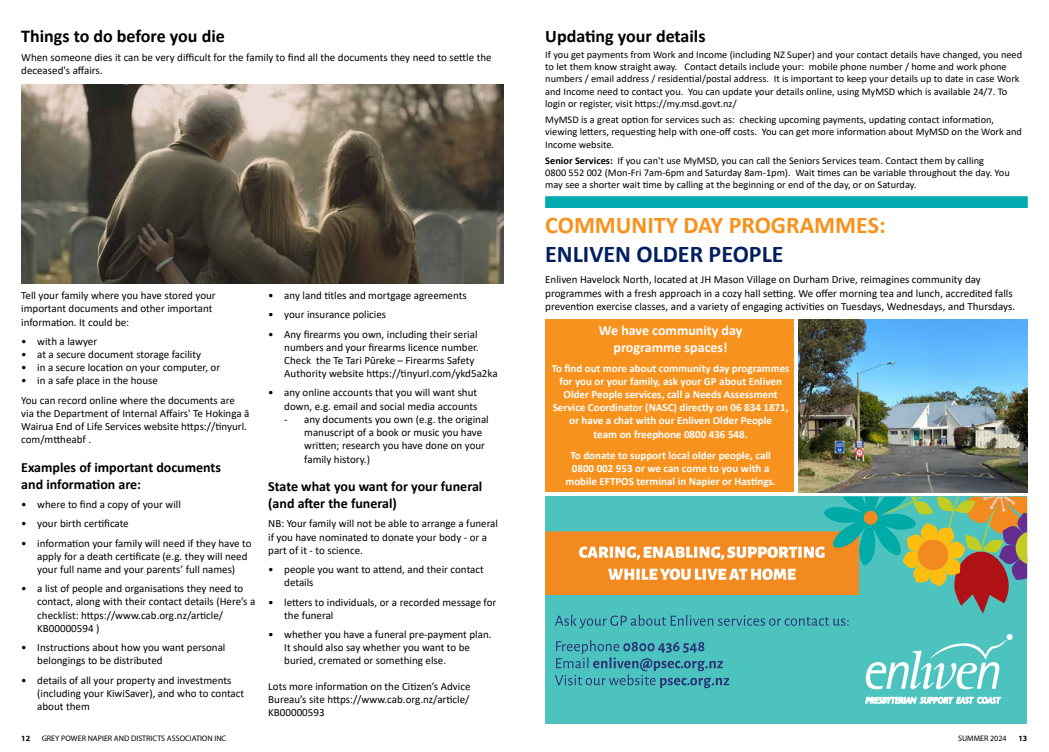
<style>
.page{position:relative;width:1049px;height:752px;background:#fff}
.page>*{position:absolute;margin:0;border:0;box-sizing:border-box;transform-origin:0 0}
.t1{font:700 24px "Calibri";color:#f7921e}
.t2{font:700 24px "Calibri";color:#02205f}
.t3{font:700 18px "Calibri";color:#000}
.t4{font:700 17.7px "Calibri";color:#000}
.t5{font:700 14px/16.8px "Calibri";color:#000}
.t6{font:700 14px/16.8px "Calibri";color:#fff;text-align:center}
.t7{font:11px/13.2px "Calibri";color:#000}
.t8{font:700 11px/13.2px "Calibri";color:#fff;text-align:center}
.t9{font:10.2px/12.2px "Calibri";color:#000}
.t10{font:italic 600 8.3px "Stone Sans BQ";color:#fff;scale:.96 1}
.t11{font:8px "Myriad Pro";color:#000}
.t12{font:700 8px "Myriad Pro";color:#000}
.s1{font-weight:700}
</style>
<div class="page">
<div style="left:545px;top:319px;width:249px;height:173px;background:#f7921e"></div>
<div style="left:545px;top:196px;width:483px;height:12px;background:#00aaae;border:1px solid #00aaae"></div>
<img style="left:798px;top:319px;width:229px;height:173px">
<div style="left:545px;top:496px;width:482px;height:227px;background:#4dc3c0"></div>
<div style="left:545px;top:531px;width:313px;height:63px;background:#f38a20"></div>
<svg style="left:555px;top:496px;width:472px;height:193px"></svg>
<img style="left:21px;top:85px;width:482px;height:199px">
<h2 class="t3" style="left:21px;top:23px;width:205px">Things to do before you die</h2>
<p class="t7" style="left:21px;top:51px;width:472px">When someone dies it can be very difficult for the family to find all the documents they need to settle the deceased's affairs.</p>
<p class="t7" style="left:21px;top:288px;width:196px">Tell your family where you have stored your important documents and other important information. It could be:</p>
<p class="t7" style="left:21px;top:334px;width:77px">• with a lawyer</p>
<p class="t7" style="left:21px;top:347px;width:181px">• at a secure document storage facility</p>
<p class="t7" style="left:21px;top:360px;width:200px">• in a secure location on your computer, or</p>
<p class="t7" style="left:21px;top:370px;width:215px;line-height:19.2px">• in a safe place in the house<br>You can record online where the documents are</p>
<p class="t7" style="left:21px;top:406px;width:230px">via the Department of Internal Affairs' Te Hokinga ā<br>Wairua End of Life Services website https://tinyurl. com/mttheabf .</p>
<p class="t5" style="left:21px;top:458px;width:201px">Examples of important documents and information are:</p>
<p class="t7" style="left:21px;top:497px;width:161px">• where to find a copy of your will</p>
<p class="t7" style="left:21px;top:516px;width:109px">• your birth certificate</p>
<p class="t7" style="left:37px;top:535px;width:216px;text-indent:-16px">• information your family will need if they have to apply for a death certificate (e.g. they will need your full name and your parents’ full names)</p>
<p class="t7" style="left:37px;top:581px;width:220px;text-indent:-16px">• a list of people and organisations they need to contact, along with their contact details (Here’s a checklist: https://www.cab.org.nz/article/ KB00000594 )</p>
<p class="t7" style="left:37px;top:640px;width:190px;text-indent:-16px">• Instructions about how you want personal belongings to be distributed</p>
<p class="t7" style="left:37px;top:672px;width:208px;text-indent:-16px">• details of all your property and investments (including your KiwiSaver), and who to contact about them</p>
<p class="t7" style="left:268px;top:288px;width:200px">• any land titles and mortgage agreements</p>
<p class="t7" style="left:268px;top:308px;width:119px">• your insurance policies</p>
<p class="t7" style="left:284px;top:327px;width:215px;text-indent:-16px">• Any firearms you own, including their serial numbers and your firearms licence number.<br>Check the Te Tari Pūreke – Firearms Safety Authority website https://tinyurl.com/ykd5a2ka</p>
<p class="t7" style="left:268px;top:386px;width:211px;text-align:right">• any online accounts that you will want shut down, e.g. email and social media accounts</p>
<p class="t7" style="left:304px;top:412px;width:186px;text-indent:-20px">- any documents you own (e.g. the original manuscript of a book or music you have written; research you have done on your family history.)</p>
<p class="t5" style="left:268px;top:478px;width:216px">State what you want for your funeral (and after the funeral)</p>
<p class="t7" style="left:268px;top:516px;width:231px">NB: Your family will not be able to arrange a funeral if you have nominated to donate your body - or a part of it - to science.</p>
<p class="t7" style="left:284px;top:562px;width:201px;text-indent:-16px">• people you want to attend, and their contact details</p>
<p class="t7" style="left:284px;top:594px;width:214px;text-indent:-16px">• letters to individuals, or a recorded message for the funeral</p>
<p class="t7" style="left:284px;top:627px;width:209px;text-indent:-16px">• whether you have a funeral pre-payment plan.<br>It should also say whether you want to be buried, cremated or something else.</p>
<p class="t7" style="left:268px;top:678px;width:204px;text-align:justify">Lots more information on the Citizen’s Advice Bureau’s site https://www.cab.org.nz/article/ KB00000593</p>
<h3 class="t4" style="left:545px;top:23px;width:162px">Updating your details</h3>
<p class="t9" style="left:545px;top:48px;width:478px">If you get payments from Work and Income (including NZ Super) and your contact details have changed, you need to let them know straight away. Contact details include your: mobile phone number / home and work phone numbers / email address / residential/postal address. It is important to keep your details up to date in case Work and Income need to contact you. You can update your details online, using MyMSD which is available 24/7. To login or register, visit https://my.msd.govt.nz/</p>
<p class="t9" style="left:545px;top:113px;width:478px">MyMSD is a great option for services such as: checking upcoming payments, updating contact information, viewing letters, requesting help with one-off costs. You can get more information about MyMSD on the Work and<br>Income website.</p>
<p class="t9" style="left:545px;top:154px;width:466px"><span class="s1">Senior Services:</span> If you can't use MyMSD, you can call the Seniors Services team. Contact them by calling<br>0800 552 002 (Mon-Fri 7am-6pm and Saturday 8am-1pm). Wait times can be variable throughout the day. You may see a shorter wait time by calling at the beginning or end of the day, or on Saturday.</p>
<h1 class="t1" style="left:545px;top:208px;width:342px">COMMUNITY DAY PROGRAMMES:</h1>
<h1 class="t2" style="left:545px;top:237px;width:240px">ENLIVEN OLDER PEOPLE</h1>
<p class="t7" style="left:545px;top:272px;width:471px">Enliven Havelock North, located at JH Mason Village on Durham Drive, reimagines community day programmes with a fresh approach in a cozy hall setting. We offer morning tea and lunch, accredited falls prevention exercise classes, and a variety of engaging activities on Tuesdays, Wednesdays, and Thursdays.</p>
<p class="t6" style="left:599px;top:322px;width:145px">We have community day programme spaces!</p>
<p class="t8" style="left:552px;top:361px;width:239px">To find out more about community day programmes for you or your family, ask your GP about Enliven Older People services, call a Needs Assessment Service Coordinator (NASC) directly on 06 834 1871, or have a chat with our Enliven Older People<br>team on freephone 0800 436 548.</p>
<p class="t8" style="left:565px;top:448px;width:212px">To donate to support local older people, call<br>0800 002 953 or we can come to you with a mobile EFTPOS terminal in Napier or Hastings.</p>
<p class="t10" style="left:866px;top:694px;width:142px">PRESBYTERIAN SUPPORT EAST COAST</p>
<p class="t12" style="left:21px;top:732px;width:10px">12</p>
<p class="t11" style="left:42px;top:732px;width:186px">GREY POWER NAPIER AND DISTRICTS ASSOCIATION INC</p>
<p class="t11" style="left:958px;top:732px;width:50px">SUMMER 2024</p>
<p class="t12" style="left:1018px;top:732px;width:10px">13</p>
</div>
